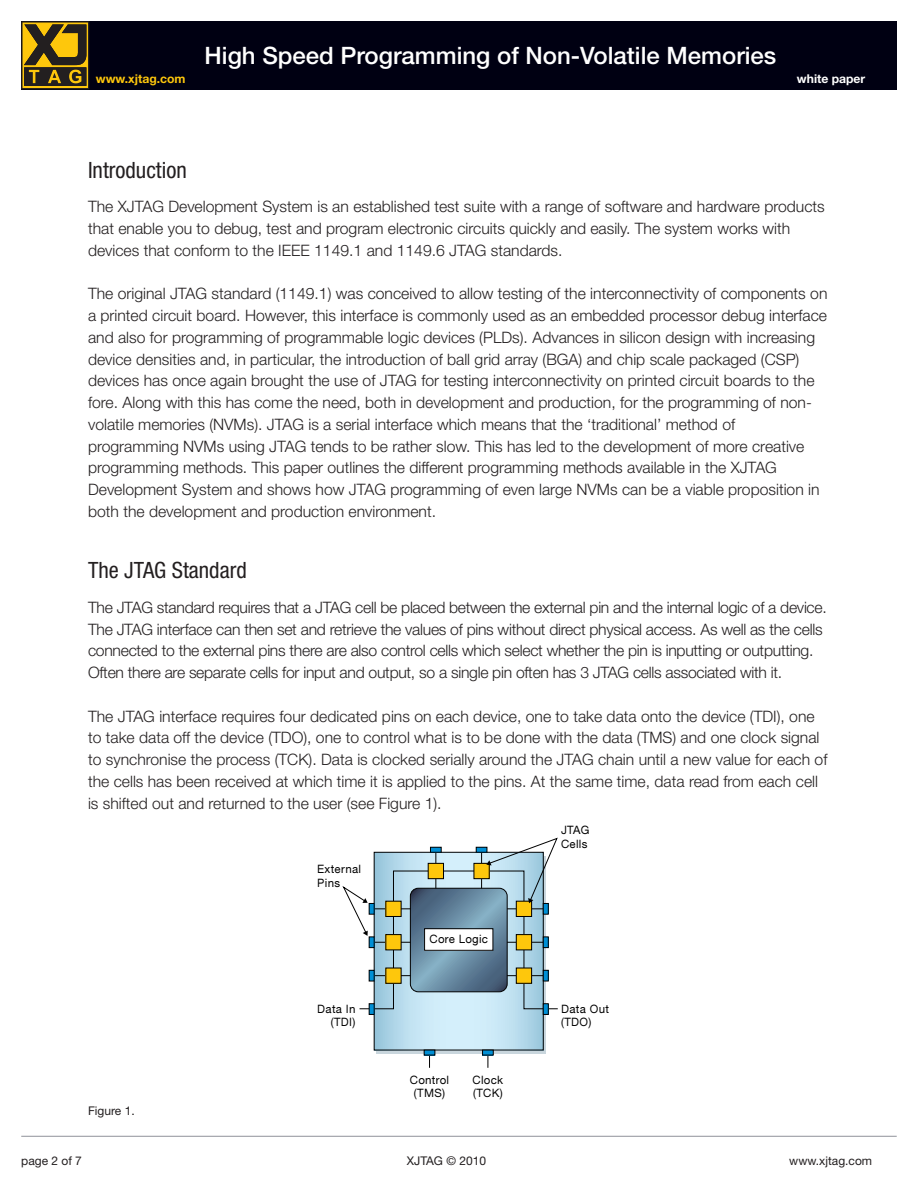
<style>
.page{position:relative;width:918px;height:1188px;background:#fff}
.page>*{position:absolute;margin:0;border:0;box-sizing:border-box;transform-origin:0 0}
.t1{font:500 24px "Helvetica Neue";color:#fff}
.t2{font:condensed 22.5px "Helvetica Neue";color:#231f20}
.t3{font:300 15.75px/21.8px "Helvetica Neue LT";color:#231f20}
.t4{font:700 12.15px "Helvetica Neue LT";color:#fec70c}
.t5{font:700 12.15px "Helvetica Neue LT";color:#fff}
.t6{font:12px "Helvetica Neue LT";color:#231f20}
.t7{font:11.55px/13.8px "Helvetica Neue LT Roman+T42+FOZEPD";letter-spacing:.025em;color:#000}
</style>
<div class="page">
<div style="left:21px;top:21px;width:876px;height:68px;background:#000012"></div>
<svg style="left:21px;top:21px;width:68px;height:68px"></svg>
<hr style="left:21px;top:1136px;width:876px;height:1px;background:#8f9299">
<svg style="left:376px;top:1009px;width:166px;height:39px"></svg>
<svg style="left:429px;top:1055px;width:1px;height:13px"></svg>
<div style="left:424px;top:1050px;width:11px;height:5px;background:#008fd5"></div>
<svg style="left:488px;top:1055px;width:1px;height:13px"></svg>
<div style="left:483px;top:1050px;width:10px;height:5px;background:#008fd5"></div>
<div style="left:482px;top:1050px;width:12px;height:5px;border:1px solid #000"></div>
<div style="left:369px;top:1004px;width:5px;height:10px;background:#008fd5"></div>
<div style="left:369px;top:1003px;width:6px;height:12px;border:1px solid #000"></div>
<div style="left:543px;top:1004px;width:5px;height:10px;background:#008fd5"></div>
<div style="left:543px;top:1003px;width:6px;height:12px;border:1px solid #000"></div>
<svg style="left:342px;top:837px;width:216px;height:172px"></svg>
<h1 class="t1" style="left:205px;top:41px;width:573px">High Speed Programming of Non-Volatile Memories</h1>
<p class="t4" style="left:96px;top:72px;width:91px">www.xjtag.com</p>
<p class="t5" style="left:797px;top:71px;width:70px">white paper</p>
<h2 class="t2" style="left:88px;top:157px;width:100px">Introduction</h2>
<p class="t3" style="left:88px;top:196px;width:738px">The XJTAG Development System is an established test suite with a range of software and hardware products that enable you to debug, test and program electronic circuits quickly and easily. The system works with devices that conform to the IEEE 1149.1 and 1149.6 JTAG standards.</p>
<p class="t3" style="left:88px;top:283px;width:741px">The original JTAG standard (1149.1) was conceived to allow testing of the interconnectivity of components on a printed circuit board. However, this interface is commonly used as an embedded processor debug interface and also for programming of programmable logic devices (PLDs). Advances in silicon design with increasing device densities and, in particular, the introduction of ball grid array (BGA) and chip scale packaged (CSP) devices has once again brought the use of JTAG for testing interconnectivity on printed circuit boards to the fore. Along with this has come the need, both in development and production, for the programming of non&shy;volatile memories (NVMs). JTAG is a serial interface which means that the ‘traditional’ method of programming NVMs using JTAG tends to be rather slow. This has led to the development of more creative programming methods. This paper outlines the different programming methods available in the XJTAG Development System and shows how JTAG programming of even large NVMs can be a viable proposition in both the development and production environment.</p>
<h2 class="t2" style="left:88px;top:557px;width:160px">The JTAG Standard</h2>
<p class="t3" style="left:88px;top:596px;width:740px">The JTAG standard requires that a JTAG cell be placed between the external pin and the internal logic of a device.<br>The JTAG interface can then set and retrieve the values of pins without direct physical access. As well as the cells connected to the external pins there are also control cells which select whether the pin is inputting or outputting.<br>Often there are separate cells for input and output, so a single pin often has 3 JTAG cells associated with it.</p>
<p class="t3" style="left:88px;top:705px;width:741px">The JTAG interface requires four dedicated pins on each device, one to take data onto the device (TDI), one to take data off the device (TDO), one to control what is to be done with the data (TMS) and one clock signal to synchronise the process (TCK). Data is clocked serially around the JTAG chain until a new value for each of the cells has been received at which time it is applied to the pins. At the same time, data read from each cell is shifted out and returned to the user (see Figure 1).</p>
<p class="t6" style="left:88px;top:1103px;width:48px">Figure 1.</p>
<p class="t7" style="left:317px;top:862px;width:45px">External<br>Pins</p>
<p class="t7" style="left:317px;top:1002px;width:40px;text-align:right">Data In (TDI)</p>
<p class="t7" style="left:429px;top:932px;width:60px">Core Logic</p>
<p class="t7" style="left:410px;top:1072px;width:41px;text-align:center">Control (TMS)</p>
<p class="t7" style="left:473px;top:1072px;width:32px">Clock (TCK)</p>
<p class="t7" style="left:561px;top:823px;width:30px">JTAG<br>Cells</p>
<p class="t7" style="left:561px;top:1001px;width:49px">Data Out (TDO)</p>
<p class="t6" style="left:21px;top:1154px;width:62px">page 2 of 7</p>
<p class="t6" style="left:407px;top:1154px;width:81px">XJTAG © 2010</p>
<p class="t6" style="left:789px;top:1154px;width:84px">www.xjtag.com</p>
</div>
